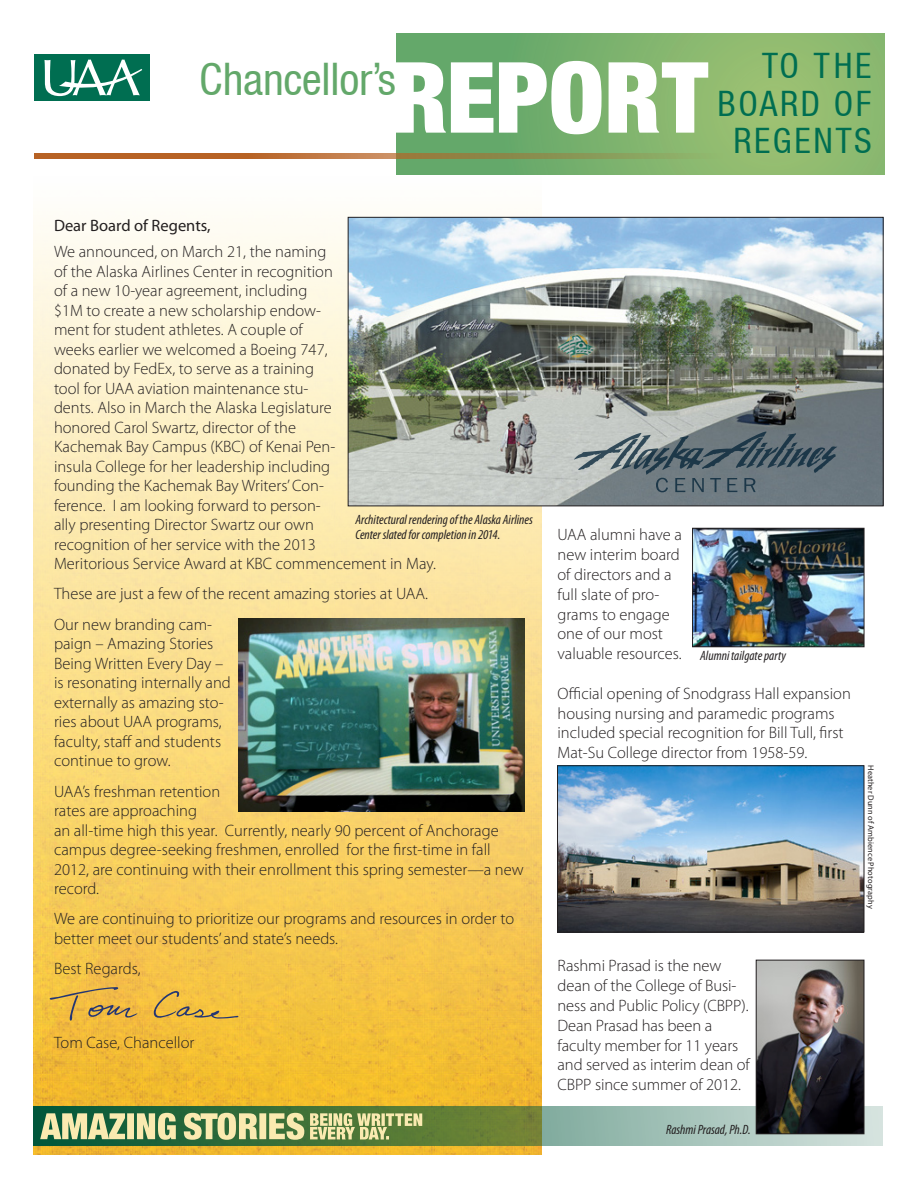
<style>
.page{position:relative;width:918px;height:1188px;background:#fff}
.page>*{position:absolute;margin:0;border:0;box-sizing:border-box;transform-origin:0 0}
.t1{font:48px "Sans Condensed";letter-spacing:-.005em;color:#63a86a}
.t2{font:37.5px/37.5px "Sans Condensed";letter-spacing:.07em;color:#006e51;text-align:right}
.Tom_Letter{font:300 16.5px/19.5px "Myriad Pro";color:#231f20}
.Body{font:300 16.5px/19.8px "Myriad Pro";color:#231f20}
.t3{font:16.5px "Myriad Pro";color:#231f20}
.Captions{font:italic condensed 13.5px/15.8px "Myriad Pro";color:#231f20}
.Captions-2{font:8.25px "Myriad Pro";letter-spacing:.01em;color:#231f20}
</style>
<div class="page">
<img style="left:34px;top:216px;width:507px;height:938px">
<svg style="left:396px;top:34px;width:488px;height:141px;background:#84b56e"></svg>
<div style="left:34px;top:54px;width:115px;height:47px;background:#006e51"></div>
<svg style="left:44px;top:60px;width:98px;height:36px"></svg>
<svg style="left:396px;top:61px;width:312px;height:73px"></svg>
<svg style="left:34px;top:154px;width:689px;height:5px;background:#a57f42"></svg>
<svg style="left:34px;top:1106px;width:849px;height:39px;background:#769a78"></svg>
<svg style="left:310px;top:1113px;width:112px;height:27px;background:#a4b072"></svg>
<svg style="left:40px;top:1113px;width:85px;height:26px;background:#aaba89"></svg>
<div style="left:127px;top:1113px;width:7px;height:26px;background:#faeab0"></div>
<svg style="left:137px;top:1113px;width:39px;height:27px"></svg>
<svg style="left:184px;top:1113px;width:74px;height:27px;background:#b0bb85"></svg>
<div style="left:259px;top:1113px;width:7px;height:26px;background:#faeab0"></div>
<svg style="left:269px;top:1113px;width:35px;height:27px"></svg>
<img style="left:694px;top:530px;width:168px;height:115px">
<div style="left:692px;top:528px;width:172px;height:119px;border:1px solid #231f20"></div>
<img style="left:350px;top:219px;width:531px;height:285px">
<div style="left:348px;top:217px;width:535px;height:289px;border:1px solid #231f20"></div>
<img style="left:238px;top:619px;width:287px;height:192px">
<svg style="left:49px;top:987px;width:88px;height:34px;background:#daad47"></svg>
<svg style="left:152px;top:991px;width:87px;height:29px;background:#deb244"></svg>
<svg style="left:574px;top:432px;width:264px;height:60px;background:#6d7a81"></svg>
<img style="left:559px;top:768px;width:303px;height:162px">
<div style="left:557px;top:766px;width:307px;height:166px;border:1px solid #231f20"></div>
<img style="left:758px;top:962px;width:104px;height:170px">
<div style="left:756px;top:960px;width:108px;height:174px;border:1px solid #231f20"></div>
<h1 class="t1" style="left:199px;top:52px;width:198px">Chancellor’s</h1>
<h2 class="t2" style="left:718px;top:47px;width:156px">TO THE<br>BOARD OF<br>REGENTS</h2>
<p class="t3" style="left:54px;top:215px;width:158px">Dear Board of Regents,</p>
<p class="Tom_Letter" style="left:54px;top:242px;width:384px">We announced, on March 21, the naming<br>of the Alaska Airlines Center in recognition<br>of a new 10-year agreement, including<br>$1M to create a new scholarship endow-<br>ment for student athletes. A couple of<br>weeks earlier we welcomed a Boeing 747,<br>donated by FedEx, to serve as a training<br>tool for UAA aviation maintenance stu-<br>dents. Also in March the Alaska Legislature<br>honored Carol Swartz, director of the<br>Kachemak Bay Campus (KBC) of Kenai Pen-<br>insula College for her leadership including<br>founding the Kachemak Bay Writers’ Con-<br>ference. I am looking forward to person-<br>ally presenting Director Swartz our own<br>recognition of her service with the 2013<br>Meritorious Service Award at KBC commencement in May.</p>
<p class="Tom_Letter" style="left:54px;top:584px;width:376px">These are just a few of the recent amazing stories at UAA.</p>
<p class="Tom_Letter" style="left:54px;top:614px;width:178px">Our new branding cam&shy;paign – Amazing Stories<br>Being Written Every Day – is resonating internally and externally as amazing sto&shy;ries about UAA programs, faculty, staff and students continue to grow.</p>
<p class="Tom_Letter" style="left:54px;top:781px;width:471px">UAA’s freshman retention<br>rates are approaching<br>an all-time high this year. Currently, nearly 90 percent of Anchorage campus degree-seeking freshmen, enrolled for the first-time in fall 2012, are continuing with their enrollment this spring semester—a new record.</p>
<p class="Tom_Letter" style="left:54px;top:909px;width:462px">We are continuing to prioritize our programs and resources in order to better meet our students’ and state’s needs.</p>
<p class="Tom_Letter" style="left:54px;top:959px;width:88px">Best Regards,</p>
<p class="Captions" style="left:356px;top:511px;width:179px">Architectural rendering of the Alaska Airlines<br>Center slated for completion in 2014.</p>
<p class="Tom_Letter" style="left:54px;top:1032px;width:142px">Tom Case, Chancellor</p>
<p class="Body" style="left:558px;top:525px;width:126px">UAA alumni have a new interim board of directors and a full slate of pro&shy;grams to engage one of our most valuable resources.</p>
<p class="Body" style="left:558px;top:683px;width:295px">Official opening of Snodgrass Hall expansion housing nursing and paramedic programs included special recognition for Bill Tull, first Mat-Su College director from 1958-59.</p>
<p class="Captions" style="left:700px;top:648px;width:87px">Alumni tailgate party</p>
<p class="Captions-2" style="left:876px;top:765px;width:145px;rotate:90deg">Heather Dunn of Ambience Photography</p>
<p class="Body" style="left:558px;top:956px;width:194px">Rashmi Prasad is the new dean of the College of Busi&shy;ness and Public Policy (CBPP).<br>Dean Prasad has been a faculty member for 11 years and served as interim dean of<br>CBPP since summer of 2012.</p>
<p class="Captions" style="left:666px;top:1121px;width:86px">Rashmi Prasad, Ph.D.</p>
</div>
